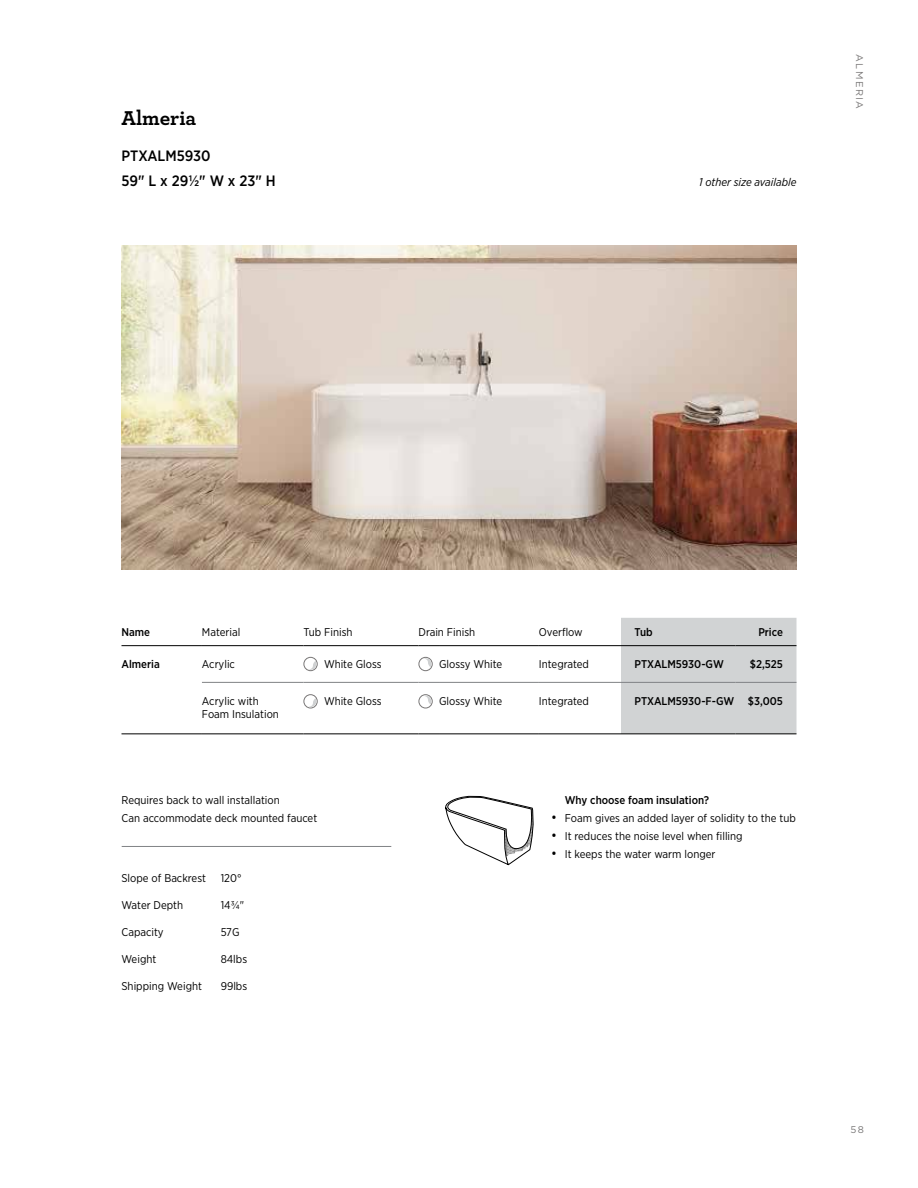
<style>
.page{position:relative;width:918px;height:1188px;background:#fff}
.page>*{position:absolute;margin:0;border:0;box-sizing:border-box;transform-origin:0 0}
.t1{font:700 21px "Archer";color:#000}
.t2{font:500 15px/24.9px "Gotham Narrow";color:#000}
.t3{font:11.25px/13.5px "Gotham Narrow";color:#000}
.t4{font:500 11.25px "Gotham Narrow";color:#000}
.t5{font:italic 11.25px "Gotham Narrow";color:#000}
.t6{font:9.75px "Gotham";letter-spacing:.15em;color:#797777}
.s1{font-size:13.5px}
</style>
<div class="page">
<svg style="left:445px;top:795px;width:89px;height:70px"></svg>
<div style="left:621px;top:618px;width:175px;height:116px;background:#d1d3d4"></div>
<hr style="left:122px;top:645px;width:80px;height:1px;background:#000">
<hr style="left:202px;top:645px;width:101px;height:1px;background:#000">
<svg style="left:303px;top:645px;width:21px;height:1px"></svg>
<hr style="left:324px;top:645px;width:94px;height:1px;background:#000">
<svg style="left:418px;top:645px;width:21px;height:1px"></svg>
<hr style="left:439px;top:645px;width:100px;height:1px;background:#000">
<hr style="left:621px;top:645px;width:114px;height:1px;background:#000">
<hr style="left:735px;top:645px;width:62px;height:1px;background:#000">
<hr style="left:122px;top:734px;width:80px;height:1px;background:#000">
<hr style="left:202px;top:734px;width:101px;height:1px;background:#000">
<svg style="left:303px;top:734px;width:21px;height:1px"></svg>
<hr style="left:324px;top:734px;width:94px;height:1px;background:#000">
<svg style="left:418px;top:734px;width:21px;height:1px"></svg>
<hr style="left:439px;top:734px;width:100px;height:1px;background:#000">
<hr style="left:621px;top:734px;width:114px;height:1px;background:#000">
<hr style="left:735px;top:734px;width:62px;height:1px;background:#000">
<hr style="left:539px;top:645px;width:82px;height:1px;background:#000">
<hr style="left:539px;top:734px;width:82px;height:1px;background:#000">
<hr style="left:202px;top:682px;width:101px;height:1px;background:#808285">
<svg style="left:303px;top:682px;width:21px;height:1px"></svg>
<hr style="left:324px;top:682px;width:94px;height:1px;background:#808285">
<svg style="left:418px;top:682px;width:21px;height:1px"></svg>
<hr style="left:439px;top:682px;width:100px;height:1px;background:#808285">
<hr style="left:539px;top:682px;width:82px;height:1px;background:#808285">
<hr style="left:621px;top:682px;width:114px;height:1px;background:#808285">
<hr style="left:735px;top:682px;width:62px;height:1px;background:#808285">
<div style="left:303px;top:657px;width:15px;height:14px;border:1px solid #797777;border-radius:50%"></div>
<svg style="left:308px;top:661px;width:8px;height:9px"></svg>
<div style="left:418px;top:657px;width:15px;height:14px;border:1px solid #797777;border-radius:50%"></div>
<svg style="left:424px;top:658px;width:7px;height:9px"></svg>
<div style="left:303px;top:694px;width:15px;height:14px;border:1px solid #797777;border-radius:50%"></div>
<svg style="left:308px;top:698px;width:8px;height:9px"></svg>
<div style="left:418px;top:694px;width:15px;height:14px;border:1px solid #797777;border-radius:50%"></div>
<svg style="left:425px;top:696px;width:6px;height:9px"></svg>
<img style="left:122px;top:245px;width:674px;height:324px">
<hr style="left:122px;top:846px;width:269px;height:1px;background:#808285">
<h1 class="t1" style="left:122px;top:101px;width:76px">Almeria</h1>
<h2 class="t2" style="left:122px;top:143px;width:156px">PTXALM5930<br>59" L x 291/2" W x 23" H</h2>
<p class="t5" style="left:699px;top:175px;width:99px">1 other size available</p>
<p class="t6" style="left:866px;top:54px;width:57px;rotate:90deg">ALMERIA</p>
<p class="t4" style="left:122px;top:625px;width:30px">Name</p>
<p class="t3" style="left:202px;top:625px;width:40px">Material</p>
<p class="t3" style="left:303px;top:625px;width:51px">Tub Finish</p>
<p class="t3" style="left:418px;top:625px;width:58px">Drain Finish</p>
<p class="t3" style="left:539px;top:625px;width:45px">Overflow</p>
<p class="t4" style="left:635px;top:625px;width:20px">Tub</p>
<p class="t4" style="left:758px;top:625px;width:26px">Price</p>
<p class="t4" style="left:122px;top:657px;width:40px">Almeria</p>
<p class="t3" style="left:202px;top:657px;width:35px">Acrylic</p>
<p class="t3" style="left:324px;top:657px;width:59px">White Gloss</p>
<p class="t3" style="left:439px;top:657px;width:65px">Glossy White</p>
<p class="t3" style="left:539px;top:657px;width:52px">Integrated</p>
<p class="t4" style="left:634px;top:657px;width:91px">PTXALM5930-GW</p>
<p class="t4" style="left:750px;top:657px;width:35px">$2,525</p>
<p class="t3" style="left:202px;top:694px;width:78px">Acrylic with<br>Foam Insulation</p>
<p class="t3" style="left:324px;top:694px;width:59px">White Gloss</p>
<p class="t3" style="left:439px;top:694px;width:65px">Glossy White</p>
<p class="t3" style="left:539px;top:694px;width:52px">Integrated</p>
<p class="t4" style="left:634px;top:694px;width:150px">PTXALM5930-F-GW $3,005</p>
<p class="t3" style="left:122px;top:790px;width:197px;line-height:18px">Requires back to wall installation<br>Can accommodate deck mounted faucet</p>
<p class="t3" style="left:122px;top:871px;width:86px">Slope of Backrest</p>
<p class="t3" style="left:221px;top:871px;width:22px">120°</p>
<p class="t3" style="left:122px;top:898px;width:63px">Water Depth</p>
<p class="t3" style="left:221px;top:898px;width:25px">143/4"</p>
<p class="t3" style="left:122px;top:925px;width:44px">Capacity</p>
<p class="t3" style="left:221px;top:925px;width:20px">57G</p>
<p class="t3" style="left:122px;top:952px;width:36px">Weight</p>
<p class="t3" style="left:221px;top:952px;width:28px">84lbs</p>
<p class="t3" style="left:122px;top:979px;width:82px">Shipping Weight</p>
<p class="t3" style="left:221px;top:979px;width:28px">99lbs</p>
<p class="t4" style="left:565px;top:793px;width:146px">Why choose foam insulation?</p>
<p class="t3" style="left:551px;top:812px;width:246px"><span class="s1">•</span> Foam gives an added layer of solidity to the tub</p>
<p class="t3" style="left:551px;top:830px;width:193px"><span class="s1">•</span> It reduces the noise level when filling</p>
<p class="t3" style="left:551px;top:848px;width:166px"><span class="s1">•</span> It keeps the water warm longer</p>
<p class="t6" style="left:850px;top:1124px;width:15px">58</p>
</div>
